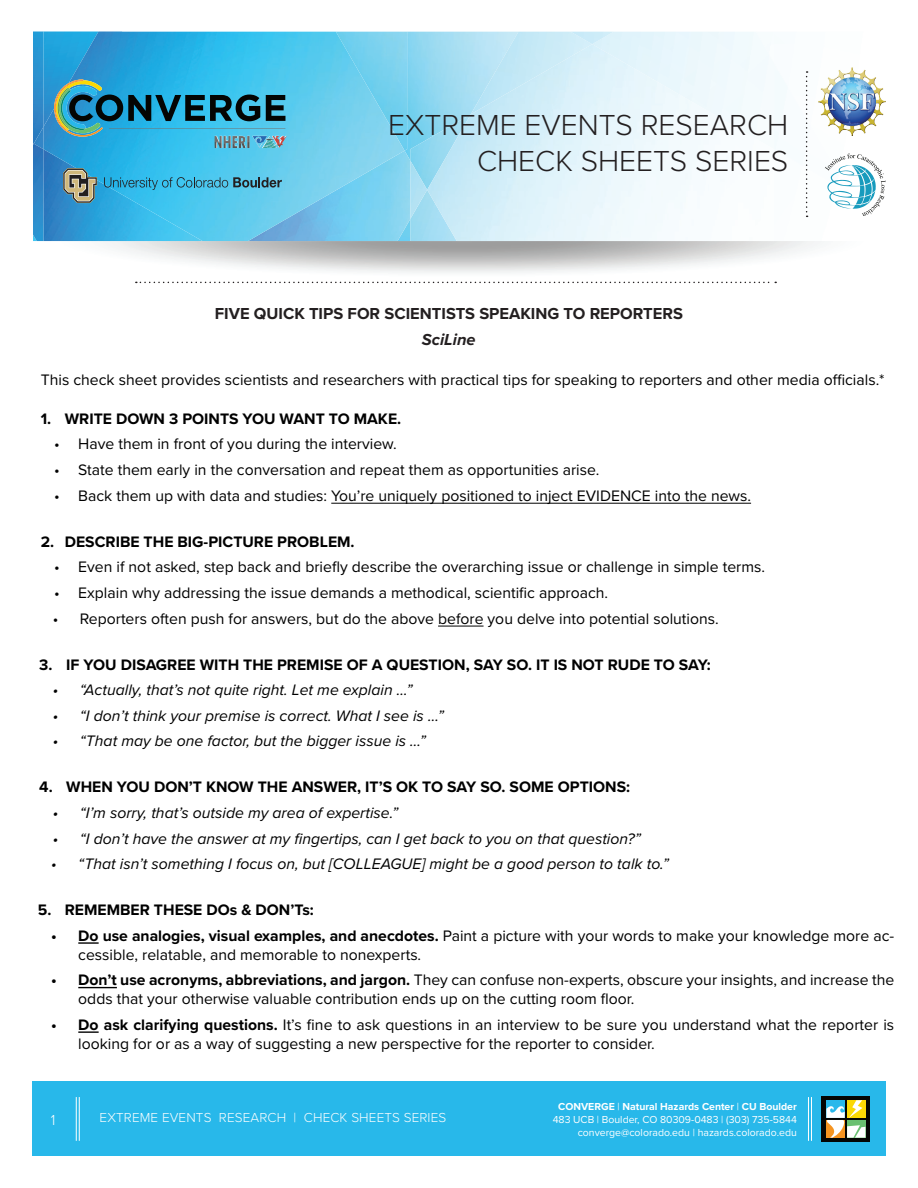
<style>
.page{position:relative;width:918px;height:1188px;background:#fff}
.page>*{position:absolute;margin:0;border:0;box-sizing:border-box;transform-origin:0 0}
.t1{font:300 30px/36px "Proxima Nova";color:#231f20;text-align:right}
.t2{font:700 16.5px "Proxima Nova";color:#231f20}
.t3{font:italic 700 16.5px "Proxima Nova";color:#231f20}
.t4{font:15.75px/18.9px "Proxima Nova";color:#000}
.t5{font:italic 15.75px "Proxima Nova";color:#000}
.t6{font:700 15.75px "Proxima Nova";color:#000}
.t7{font:300 15px "Proxima Nova";color:#fff}
.t8{font:300 13.5px "Proxima Nova";letter-spacing:.01em;color:#fff}
.t9{font:10.5px/12.6px "Proxima Nova";color:#fff;text-align:right}
.s1{font-weight:700}
</style>
<div class="page">
<div style="left:32px;top:1082px;width:854px;height:74px;background:#28b8ea"></div>
<hr style="left:79px;top:1097px;width:1px;height:44px;background:#fff">
<hr style="left:76px;top:1097px;width:1px;height:44px;background:#fff">
<div style="left:822px;top:1096px;width:48px;height:46px;background:#040503"></div>
<svg style="left:826px;top:1100px;width:39px;height:38px"></svg>
<hr style="left:811px;top:1097px;width:1px;height:44px;background:#fff">
<hr style="left:808px;top:1097px;width:1px;height:44px;background:#fff">
<hr style="left:331px;top:503px;width:420px;height:1px;background:#000">
<hr style="left:438px;top:626px;width:46px;height:1px;background:#000">
<hr style="left:78px;top:942px;width:21px;height:2px;background:#000">
<hr style="left:78px;top:987px;width:39px;height:1px;background:#000">
<hr style="left:78px;top:1031px;width:21px;height:2px;background:#000">
<img style="left:33px;top:32px;width:303px;height:209px">
<img style="left:34px;top:127px;width:9px;height:22px">
<img style="left:407px;top:32px;width:64px;height:119px">
<img style="left:471px;top:32px;width:100px;height:12px">
<img style="left:248px;top:151px;width:162px;height:90px">
<img style="left:571px;top:32px;width:43px;height:12px">
<img style="left:410px;top:114px;width:17px;height:47px">
<img style="left:410px;top:219px;width:17px;height:22px">
<img style="left:427px;top:44px;width:347px;height:197px">
<img style="left:410px;top:161px;width:17px;height:58px">
<svg style="left:33px;top:235px;width:4px;height:6px"></svg>
<img style="left:336px;top:32px;width:71px;height:119px">
<img style="left:43px;top:32px;width:56px;height:95px">
<svg style="left:136px;top:282px;width:640px;height:1px"></svg>
<svg style="left:825px;top:154px;width:61px;height:62px"></svg>
<img style="left:818px;top:68px;width:68px;height:67px">
<svg style="left:806px;top:71px;width:2px;height:146px"></svg>
<img style="left:252px;top:136px;width:35px;height:12px">
<svg style="left:54px;top:79px;width:231px;height:58px;background:#3190ac"></svg>
<svg style="left:104px;top:177px;width:178px;height:13px;background:#3c9ebf"></svg>
<svg style="left:63px;top:168px;width:34px;height:35px"></svg>
<h1 class="t1" style="left:388px;top:105px;width:402px">EXTREME EVENTS RESEARCH<br>CHECK SHEETS SERIES</h1>
<p class="t2" style="left:215px;top:301px;width:470px">FIVE QUICK TIPS FOR SCIENTISTS SPEAKING TO REPORTERS</p>
<p class="t3" style="left:422px;top:327px;width:55px">SciLine</p>
<p class="t4" style="left:41px;top:369px;width:845px">This check sheet provides scientists and researchers with practical tips for speaking to reporters and other media officials.*</p>
<p class="t6" style="left:41px;top:407px;width:362px">1. WRITE DOWN 3 POINTS YOU WANT TO MAKE.</p>
<p class="t4" style="left:54px;top:434px;width:344px">• Have them in front of you during the interview.</p>
<p class="t4" style="left:54px;top:460px;width:547px">• State them early in the conversation and repeat them as opportunities arise.</p>
<p class="t4" style="left:54px;top:485px;width:698px">• Back them up with data and studies: You’re uniquely positioned to inject EVIDENCE into the news.</p>
<p class="t6" style="left:41px;top:530px;width:315px">2. DESCRIBE THE BIG-PICTURE PROBLEM.</p>
<p class="t4" style="left:54px;top:557px;width:712px">• Even if not asked, step back and briefly describe the overarching issue or challenge in simple terms.</p>
<p class="t4" style="left:54px;top:583px;width:555px">• Explain why addressing the issue demands a methodical, scientific approach.</p>
<p class="t4" style="left:53px;top:608px;width:667px">• Reporters often push for answers, but do the above before you delve into potential solutions.</p>
<p class="t6" style="left:39px;top:653px;width:673px">3. IF YOU DISAGREE WITH THE PREMISE OF A QUESTION, SAY SO. IT IS NOT RUDE TO SAY:</p>
<p class="t5" style="left:53px;top:678px;width:361px">• “Actually, that’s not quite right. Let me explain …”</p>
<p class="t5" style="left:53px;top:704px;width:393px">• “I don’t think your premise is correct. What I see is …”</p>
<p class="t5" style="left:53px;top:730px;width:375px">• “That may be one factor, but the bigger issue is …”</p>
<p class="t6" style="left:39px;top:775px;width:592px">4. WHEN YOU DON’T KNOW THE ANSWER, IT’S OK TO SAY SO. SOME OPTIONS:</p>
<p class="t5" style="left:53px;top:801px;width:347px">• “I’m sorry, that’s outside my area of expertise.”</p>
<p class="t5" style="left:53px;top:827px;width:590px">• “I don’t have the answer at my fingertips, can I get back to you on that question?”</p>
<p class="t5" style="left:51px;top:852px;width:619px">• “That isn’t something I focus on, but [COLLEAGUE] might be a good person to talk to.”</p>
<p class="t6" style="left:38px;top:898px;width:278px">5. REMEMBER THESE DOs &amp; DON’Ts:</p>
<p class="t4" style="left:78px;top:926px;width:817px;text-indent:-27px"><span class="s1">• Do use analogies, visual examples, and anecdotes.</span> Paint a picture with your words to make your knowledge more ac&shy;cessible, relatable, and memorable to nonexperts.</p>
<p class="t4" style="left:78px;top:970px;width:817px;text-indent:-27px"><span class="s1">• Don’t use acronyms, abbreviations, and jargon.</span> They can confuse non-experts, obscure your insights, and increase the odds that your otherwise valuable contribution ends up on the cutting room floor.</p>
<p class="t4" style="left:78px;top:1015px;width:817px;text-indent:-27px"><span class="s1">• Do ask clarifying questions.</span> It’s fine to ask questions in an interview to be sure you understand what the reporter is looking for or as a way of suggesting a new perspective for the reporter to consider.</p>
<p class="t7" style="left:51px;top:1109px;width:6px">1</p>
<p class="t9" style="left:553px;top:1100px;width:246px"><span class="s1">CONVERGE</span> | <span class="s1">Natural Hazards Center</span> | <span class="s1">CU Boulder<br></span>483 UCB | Boulder, CO 80309-0483 | (303) 735-5844 converge@colorado.edu | hazards.colorado.edu</p>
<p class="t8" style="left:100px;top:1107px;width:348px">EXTREME EVENTS RESEARCH | CHECK SHEETS SERIES</p>
</div>
